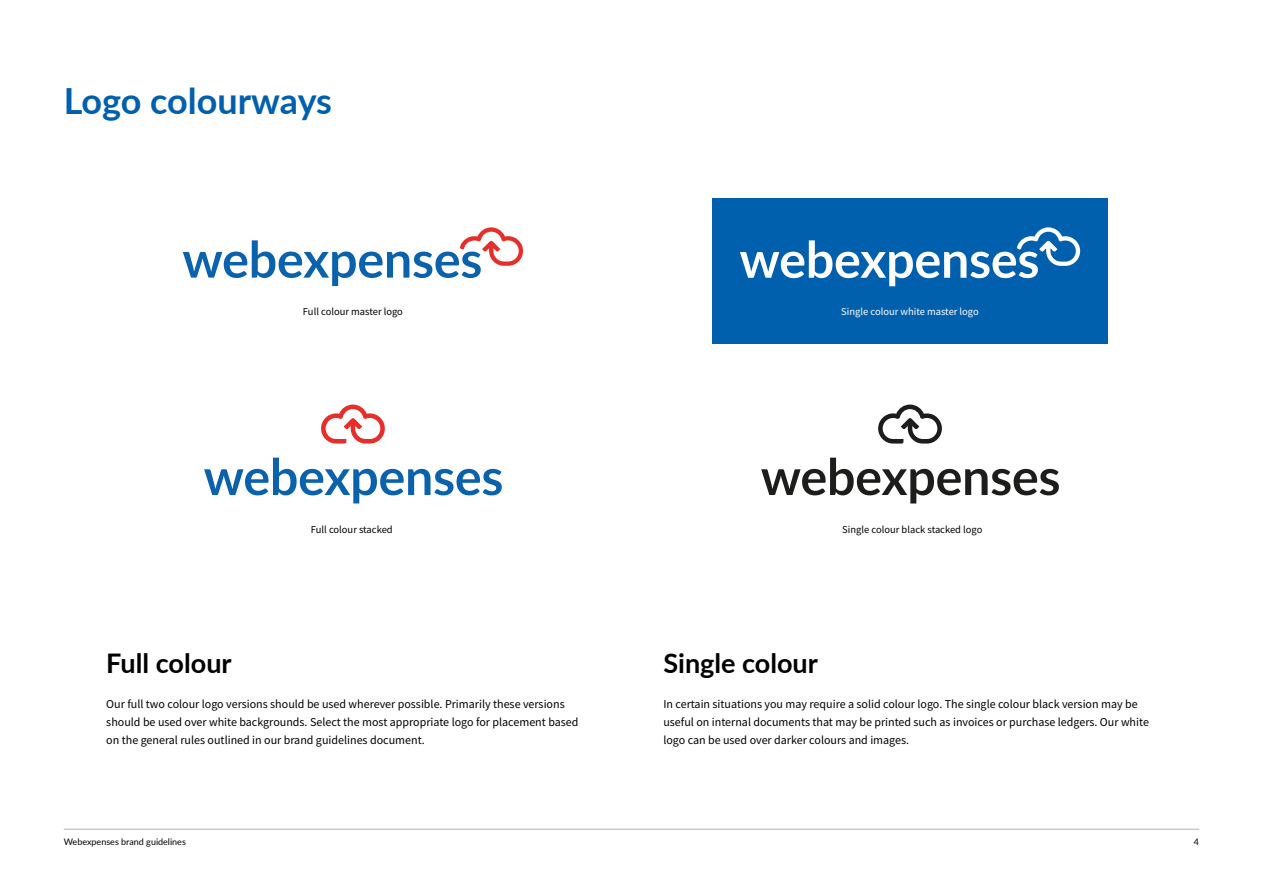
<style>
.page{position:relative;width:1263px;height:893px;background:#fff}
.page>*{position:absolute;margin:0;border:0;box-sizing:border-box;transform-origin:0 0}
.t1{font:700 36px "Lato";letter-spacing:-.005em;color:#0060ae}
.t2{font:700 27px "Lato";color:#000}
.t3{font:12px/18px "Source Sans Pro";color:#000}
.t4{font:10.5px "Source Sans Pro";color:#000}
.t5{font:10.5px "Source Sans Pro";color:#fff}
.t6{font:9px "Lato";color:#000}
</style>
<div class="page">
<hr style="left:64px;top:829px;width:1135px;height:1px;background:#b3b3b3">
<div style="left:712px;top:198px;width:395px;height:146px;background:#0060ae"></div>
<svg style="left:183px;top:227px;width:340px;height:59px"></svg>
<svg style="left:740px;top:227px;width:340px;height:59px"></svg>
<svg style="left:321px;top:405px;width:64px;height:39px"></svg>
<svg style="left:204px;top:458px;width:298px;height:45px"></svg>
<svg style="left:878px;top:405px;width:64px;height:39px"></svg>
<svg style="left:761px;top:458px;width:298px;height:45px"></svg>
<h1 class="t1" style="left:64px;top:74px;width:270px">Logo colourways</h1>
<p class="t4" style="left:303px;top:305px;width:102px">Full colour master logo</p>
<p class="t5" style="left:841px;top:305px;width:139px">Single colour white master logo</p>
<p class="t4" style="left:311px;top:522px;width:83px">Full colour stacked</p>
<p class="t4" style="left:842px;top:522px;width:142px">Single colour black stacked logo</p>
<h2 class="t2" style="left:106px;top:643px;width:127px">Full colour</h2>
<p class="t3" style="left:106px;top:695px;width:474px">Our full two colour logo versions should be used wherever possible. Primarily these versions should be used over white backgrounds. Select the most appropriate logo for placement based on the general rules outlined in our brand guidelines document.</p>
<h2 class="t2" style="left:663px;top:643px;width:156px">Single colour</h2>
<p class="t3" style="left:663px;top:695px;width:487px">In certain situations you may require a solid colour logo. The single colour black version may be useful on internal documents that may be printed such as invoices or purchase ledgers. Our white logo can be used over darker colours and images.</p>
<p class="t6" style="left:64px;top:836px;width:124px">Webexpenses brand guidelines</p>
<p class="t6" style="left:1194px;top:836px;width:7px">4</p>
</div>
